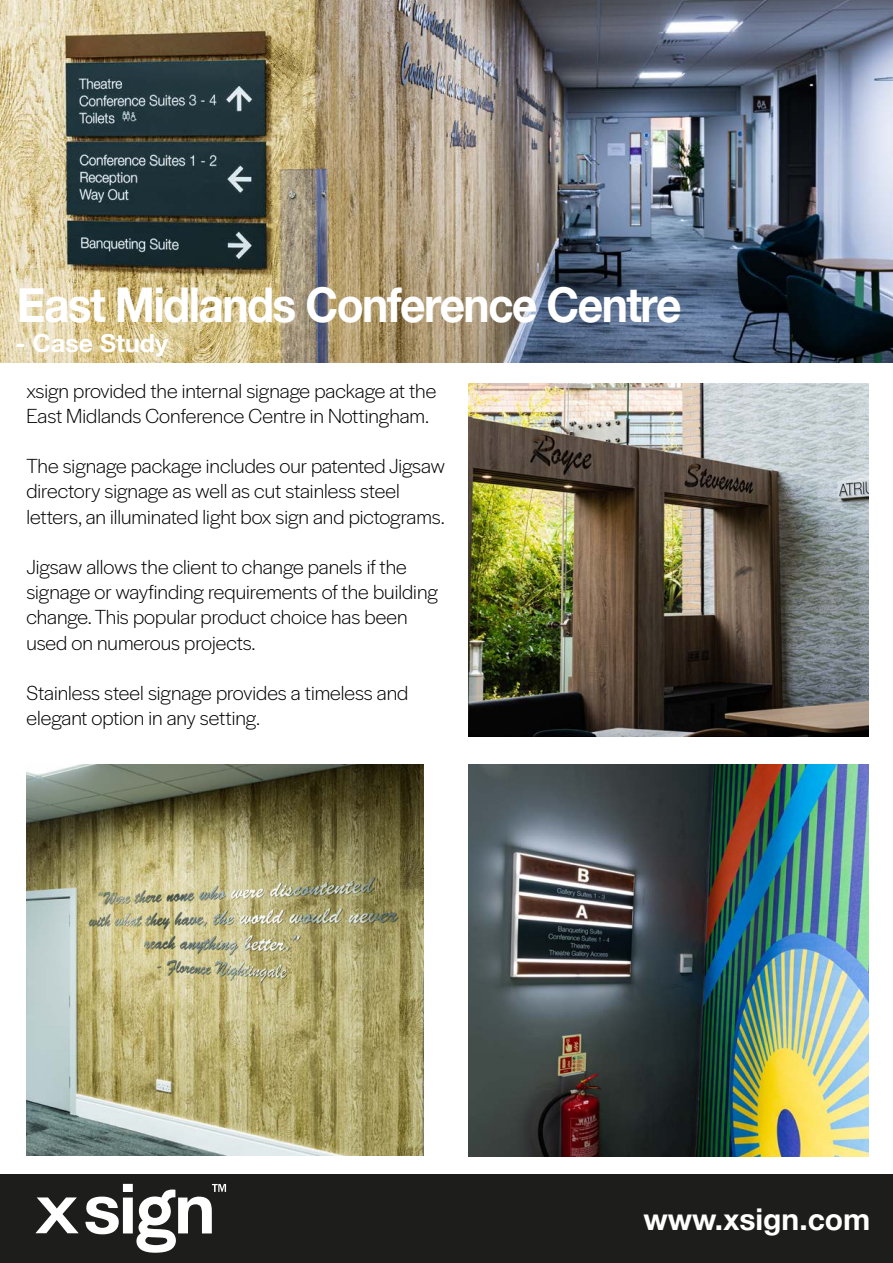
<style>
.page{position:relative;width:893px;height:1263px;background:#fff}
.page>*{position:absolute;margin:0;border:0;box-sizing:border-box;transform-origin:0 0}
.t1{font:700 48px "Helvetica Neue";letter-spacing:-.035em;color:#fff;scale:.92 1}
.t2{font:700 30px "Helvetica Neue";color:#fff}
.t3{font:700 24.9px "Helvetica Neue";color:#fff}
.t4{font:300 21px/25.2px "Halyard Display";color:#000}
</style>
<div class="page">
<img style="left:0;top:0;width:893px;height:363px">
<div style="left:0;top:1174px;width:893px;height:89px;background:#1d1d1b"></div>
<svg style="left:85px;top:1184px;width:141px;height:69px"></svg>
<svg style="left:35px;top:1197px;width:44px;height:36px"></svg>
<img style="left:26px;top:764px;width:398px;height:391px">
<img style="left:469px;top:765px;width:400px;height:391px">
<img style="left:469px;top:383px;width:400px;height:354px">
<h1 class="t1" style="left:17px;top:267px;width:724px">East Midlands Conference Centre</h1>
<p class="t3" style="left:16px;top:324px;width:154px">- Case Study</p>
<p class="t4" style="left:26px;top:377px;width:411px">xsign provided the internal signage package at the<br>East Midlands Conference Centre in Nottingham.</p>
<p class="t4" style="left:26px;top:452px;width:420px">The signage package includes our patented Jigsaw directory signage as well as cut stainless steel letters, an illuminated light box sign and pictograms.</p>
<p class="t4" style="left:26px;top:553px;width:413px">Jigsaw allows the client to change panels if the signage or wayfinding requirements of the building change. This popular product choice has been used on numerous projects.</p>
<p class="t4" style="left:26px;top:679px;width:384px">Stainless steel signage provides a timeless and elegant option in any setting.</p>
<h2 class="t2" style="left:643px;top:1196px;width:229px">www.xsign.com</h2>
</div>
